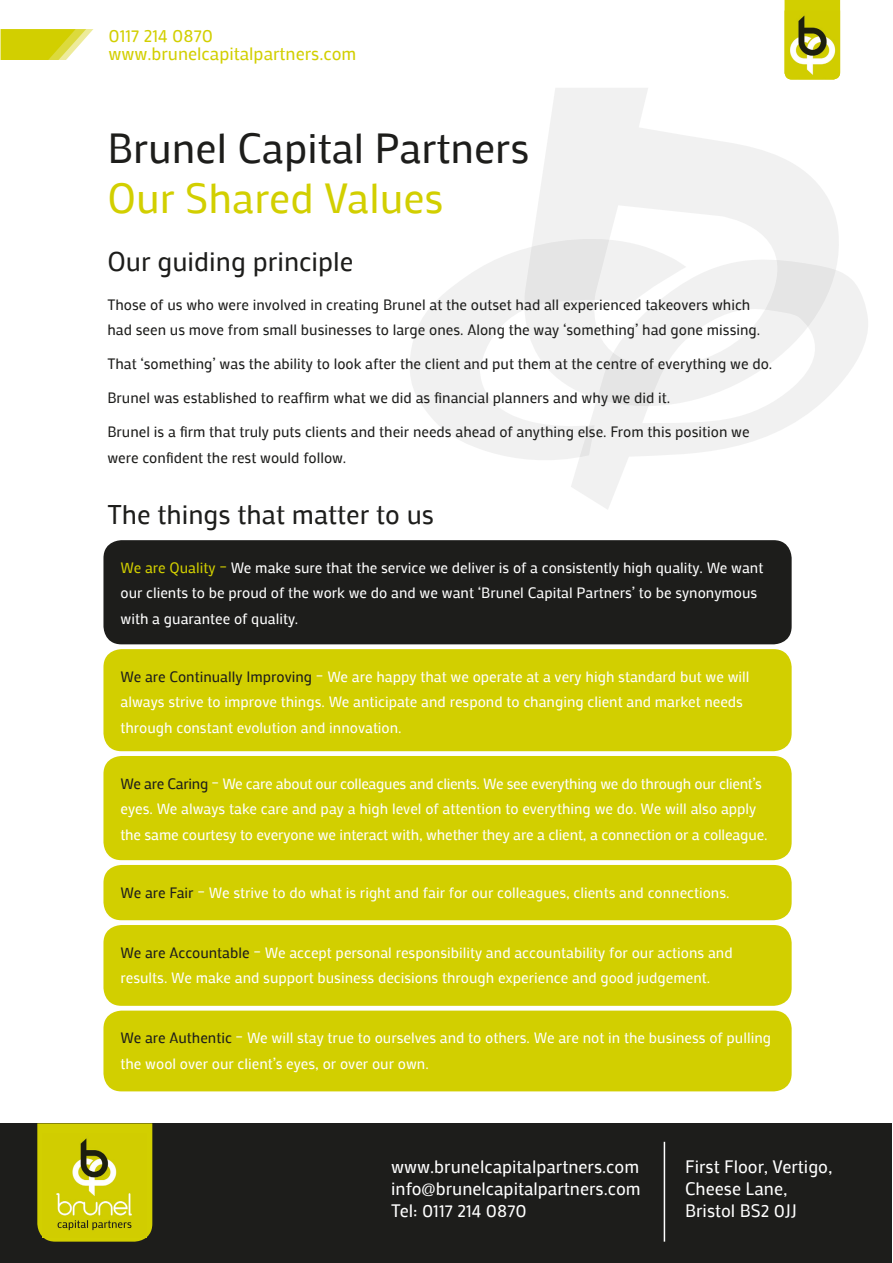
<style>
.page{position:relative;width:893px;height:1263px;background:#fff}
.page>*{position:absolute;margin:0;border:0;box-sizing:border-box;transform-origin:0 0}
.t1{font:42px/50.4px "Mako";color:#1d1d1b}
.t2{font:27px "Mako";color:#1d1d1b}
.t3{font:18px "Mako";color:#fff}
.t4{font:18px "Mako";color:#d2cf00}
.t5{font:15px/25.5px "Mako";color:#fff}
.t6{font:15px/25.5px "Mako";color:#1d1d1b}
.s1{color:#d2cf00}
.s2{color:#1d1d1b}
</style>
<div class="page">
<svg style="left:571px;top:272px;width:297px;height:237px"></svg>
<svg style="left:410px;top:249px;width:276px;height:211px;fill:#f1f1f1"></svg>
<svg style="left:524px;top:88px;width:315px;height:318px;fill:#f1f1f1"></svg>
<svg style="left:784px;top:0;width:56px;height:11px"></svg>
<img style="left:784px;top:11px;width:56px;height:69px">
<svg style="left:1px;top:29px;width:93px;height:31px;background:#dcd93a"></svg>
<div style="left:103px;top:540px;width:689px;height:104px;background:#1d1d1b;border-radius:18px"></div>
<div style="left:103px;top:756px;width:689px;height:104px;background:#d2cf00;border-radius:18px"></div>
<div style="left:103px;top:865px;width:689px;height:55px;background:#d2cf00;border-radius:18px"></div>
<div style="left:103px;top:925px;width:689px;height:81px;background:#d2cf00;border-radius:18px"></div>
<div style="left:103px;top:1010px;width:689px;height:81px;background:#d2cf00;border-radius:18px"></div>
<div style="left:103px;top:649px;width:689px;height:102px;background:#d2cf00;border-radius:18px"></div>
<div style="left:1px;top:1123px;width:891px;height:140px;background:#1d1d1b"></div>
<svg style="left:37px;top:1123px;width:115px;height:118px;background:#c5c201"></svg>
<img style="left:43px;top:1133px;width:104px;height:104px">
<hr style="left:664px;top:1142px;width:1px;height:99px;background:#fff">
<p class="t4" style="left:108px;top:23px;width:106px">0117 214 0870</p>
<p class="t4" style="left:108px;top:41px;width:249px">www.brunelcapitalpartners.com</p>
<p class="t1" style="left:107px;top:121px;width:423px">Brunel Capital Partners<br><span class="s1">Our Shared Values</span></p>
<p class="t2" style="left:107px;top:243px;width:248px">Our guiding principle</p>
<p class="t6" style="left:107px;top:291px;width:654px">Those of us who were involved in creating Brunel at the outset had all experienced takeovers which had seen us move from small businesses to large ones. Along the way ‘something’ had gone missing.</p>
<p class="t6" style="left:107px;top:351px;width:666px">That ‘something’ was the ability to look after the client and put them at the centre of everything we do.</p>
<p class="t6" style="left:107px;top:385px;width:564px">Brunel was established to reaffirm what we did as financial planners and why we did it.</p>
<p class="t6" style="left:107px;top:419px;width:644px">Brunel is a firm that truly puts clients and their needs ahead of anything else. From this position we were confident the rest would follow.</p>
<p class="t2" style="left:107px;top:495px;width:328px">The things that matter to us</p>
<p class="t5" style="left:120px;top:554px;width:644px"><span class="s1">We are Quality –</span> We make sure that the service we deliver is of a consistently high quality. We want our clients to be proud of the work we do and we want ‘Brunel Capital Partners’ to be synonymous with a guarantee of quality.</p>
<p class="t5" style="left:120px;top:663px;width:631px"><span class="s2">We are Continually Improving</span> – We are happy that we operate at a very high standard but we will always strive to improve things. We anticipate and respond to changing client and market needs through constant evolution and innovation.</p>
<p class="t5" style="left:120px;top:770px;width:649px"><span class="s2">We are Caring</span> – We care about our colleagues and clients. We see everything we do through our client’s eyes. We always take care and pay a high level of attention to everything we do. We will also apply the same courtesy to everyone we interact with, whether they are a client, a connection or a colleague.</p>
<p class="t5" style="left:120px;top:879px;width:611px"><span class="s2">We are Fair</span> – We strive to do what is right and fair for our colleagues, clients and connections.</p>
<p class="t5" style="left:120px;top:939px;width:614px"><span class="s2">We are Accountable</span> – We accept personal responsibility and accountability for our actions and results. We make and support business decisions through experience and good judgement.</p>
<p class="t5" style="left:120px;top:1025px;width:652px"><span class="s2">We are Authentic</span> – We will stay true to ourselves and to others. We are not in the business of pulling the wool over our client’s eyes, or over our own.</p>
<p class="t3" style="left:391px;top:1155px;width:249px">www.brunelcapitalpartners.com</p>
<p class="t3" style="left:391px;top:1176px;width:251px">info@brunelcapitalpartners.com</p>
<p class="t3" style="left:391px;top:1198px;width:137px">Tel: 0117 214 0870</p>
<p class="t3" style="left:685px;top:1155px;width:149px">First Floor, Vertigo,</p>
<p class="t3" style="left:685px;top:1176px;width:104px">Cheese Lane,</p>
<p class="t3" style="left:685px;top:1198px;width:113px">Bristol BS2 0JJ</p>
</div>
